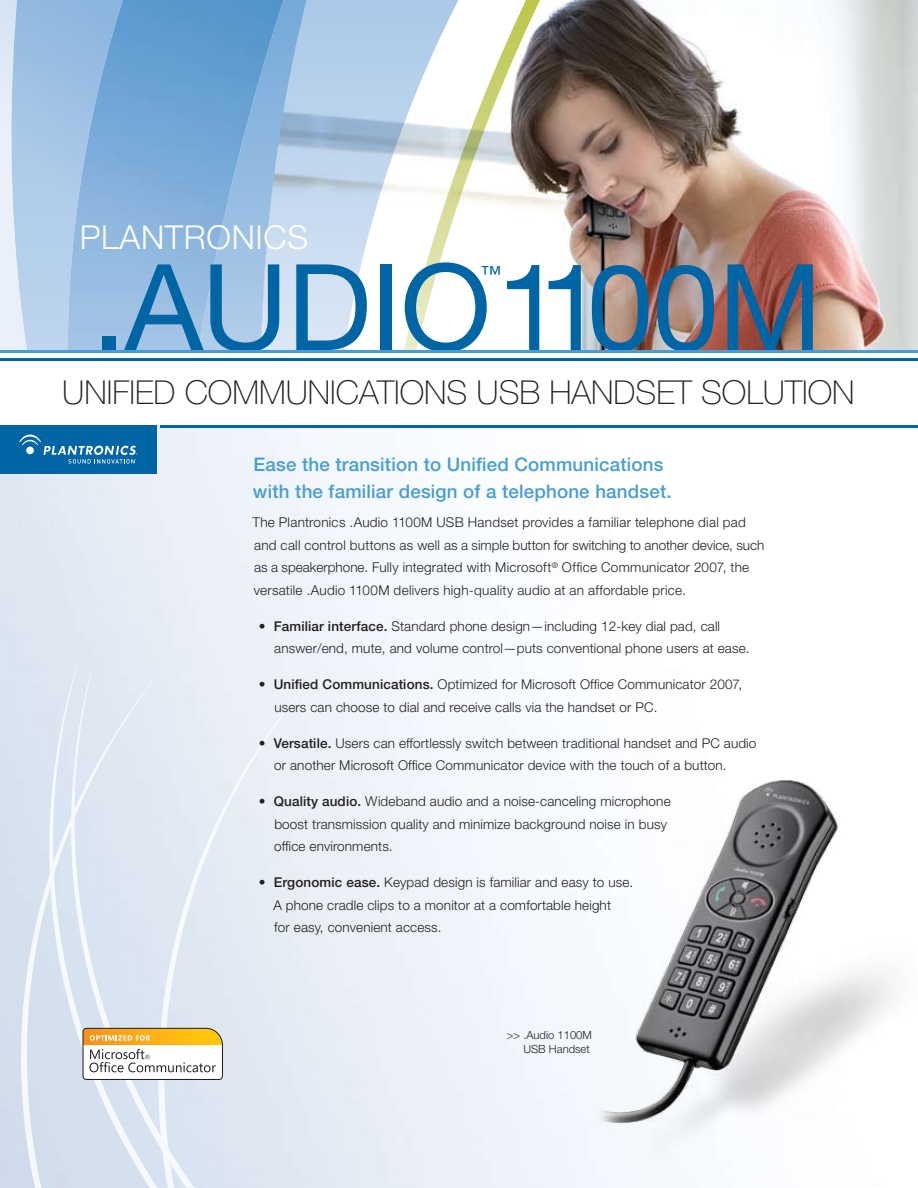
<style>
.page{position:relative;width:918px;height:1188px;background:#fff}
.page>*{position:absolute;margin:0;border:0;box-sizing:border-box;transform-origin:0 0}
.t1{font:120px "Helvetica Neue LT Std";letter-spacing:-.01em;color:#0065a4}
.t2{font:100 33px "Helvetica Neue LT Std";color:#231f20}
.t3{font:300 33px "Helvetica Neue LT Std";letter-spacing:.02em;color:#fff}
.t4{font:21px "Helvetica Neue LT Std";color:#0065a4}
.t5{font:500 18.75px/27px "Helvetica Neue LT Std";letter-spacing:.01em;color:#489dd3}
.t6{font:300 13.5px/22.5px "Helvetica Neue LT Std";letter-spacing:.01em;color:#231f20}
.t7{font:300 11.25px/13.5px "Helvetica Neue LT Std";color:#231f20;text-align:right}
.s1{font-weight:500}
</style>
<div class="page">
<img style="left:546px;top:0;width:372px;height:350px">
<img style="left:0;top:426px;width:918px;height:762px">
<svg style="left:465px;top:0;width:81px;height:209px"></svg>
<svg style="left:310px;top:0;width:155px;height:350px"></svg>
<img style="left:27px;top:0;width:283px;height:350px">
<svg style="left:0;top:0;width:27px;height:350px"></svg>
<img style="left:68px;top:0;width:220px;height:350px">
<div style="left:46px;top:670px;width:216px;height:16px;background:#e4edf6"></div>
<svg style="left:21px;top:681px;width:132px;height:507px;fill:#d8e4f1"></svg>
<svg style="left:135px;top:686px;width:171px;height:502px;fill:#e1e9f4"></svg>
<hr style="left:161px;top:425px;width:757px;height:2px;background:#0065a4">
<hr style="left:0;top:358px;width:918px;height:3px;background:#0065a4">
<hr style="left:0;top:350px;width:918px;height:3px;background:#489dd3">
<div style="left:0;top:425px;width:157px;height:48px;background:#0065a4"></div>
<svg style="left:19px;top:435px;width:118px;height:29px"></svg>
<img style="left:592px;top:753px;width:326px;height:435px">
<svg style="left:82px;top:1028px;width:141px;height:52px"></svg>
<h2 class="t3" style="left:80px;top:217px;width:206px">Plantro nics</h2>
<h1 class="t1" style="left:93px;top:236px;width:731px">.AUDIO1100M</h1>
<h3 class="t4" style="left:481px;top:261px;width:22px">™</h3>
<h2 class="t2" style="left:62px;top:374px;width:531px">UNIFIED COMMUNICATIONS USB HANDSET</h2>
<h2 class="t2" style="left:701px;top:374px;width:102px">SO LUTION</h2>
<h3 class="t5" style="left:253px;top:451px;width:420px">Ease the transition to Unified Communications with the familiar design of a telephone handset.</h3>
<p class="t6" style="left:252px;top:511px;width:514px">The Plantronics .Audio 1100M USB Handset provides a familiar telephone dial pad and call control buttons as well as a simple button for switching to another device, such as a speakerphone. Fully integrated with Microsoft<sup>®</sup> Office Communicator 2007, the versatile .Audio 1100M delivers high-quality audio at an affordable price.</p>
<p class="t6" style="left:274px;top:614px;width:477px;text-indent:-16px"><span class="s1">• Familiar interface.</span> Standard phone design—including 12-key dial pad, call answer/end, mute, and volume control—puts conventional phone users at ease.</p>
<p class="t6" style="left:274px;top:673px;width:469px;text-indent:-16px"><span class="s1">• Unified Communications.</span> Optimized for Microsoft Office Communicator 2007, users can choose to dial and receive calls via the handset or PC.</p>
<p class="t6" style="left:274px;top:731px;width:484px;text-indent:-15px"><span class="s1">• Versatile.</span> Users can effortlessly switch between traditional handset and PC audio or another Microsoft Office Communicator device with the touch of a button.</p>
<p class="t6" style="left:274px;top:790px;width:398px;text-indent:-16px"><span class="s1">• Quality audio.</span> Wideband audio and a noise-canceling microphone boost transmission quality and minimize background noise in busy office environments.</p>
<p class="t6" style="left:273px;top:871px;width:361px;text-indent:-15px"><span class="s1">• Ergonomic ease.</span> Keypad design is familiar and easy to use.<br>A phone cradle clips to a monitor at a comfortable height<br>for easy, convenient access.</p>
<p class="t7" style="left:507px;top:1028px;width:87px">&gt;&gt; .Audio 1100M<br>USB Handset</p>
</div>
